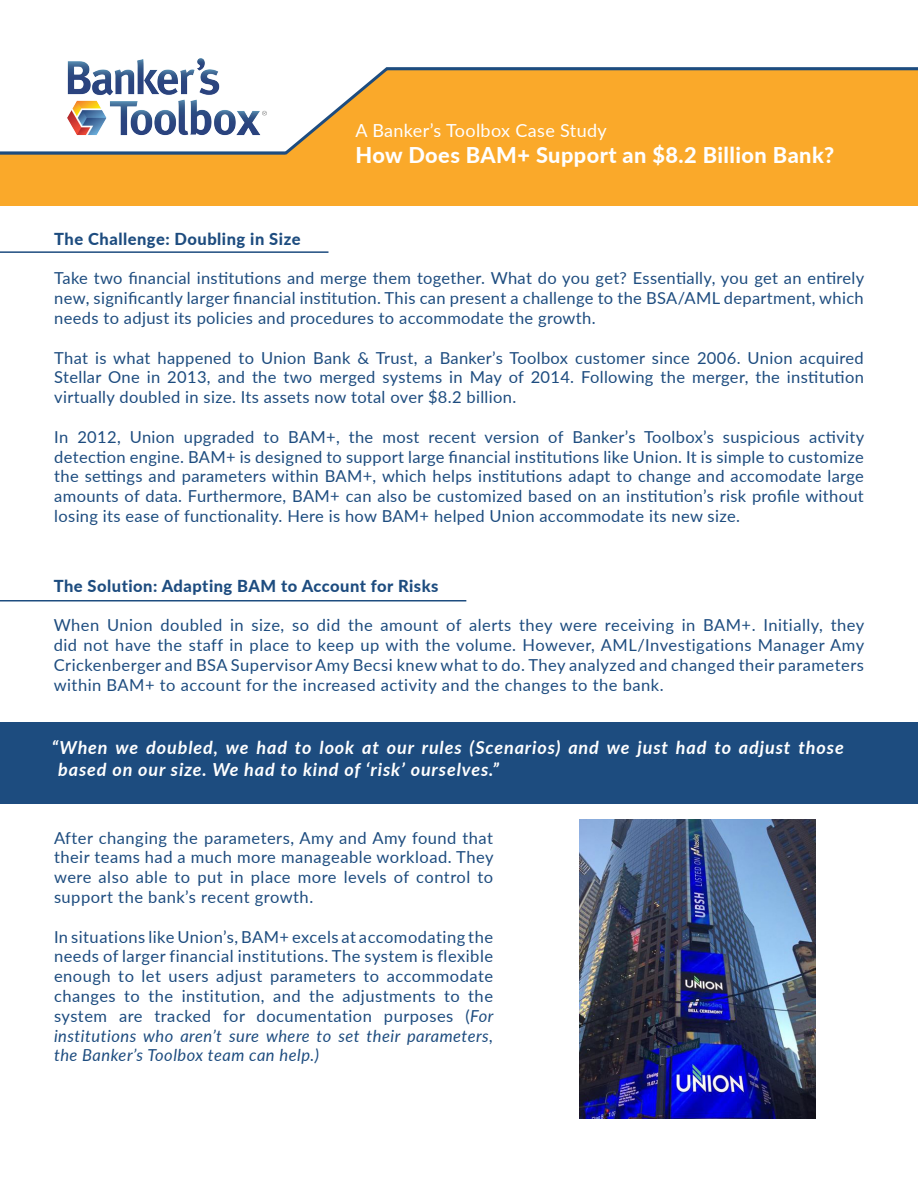
<style>
.page{position:relative;width:918px;height:1188px;background:#fff}
.page>*{position:absolute;margin:0;border:0;box-sizing:border-box;transform-origin:0 0}
.t1{font:800 21.75px "Lato";letter-spacing:.02em;color:#fff}
.t2{font:italic 700 18px/21.6px "Lato";letter-spacing:.05em;color:#fff}
.t3{font:18px "Lato";letter-spacing:.02em;color:#fff}
.t4{font:16.5px/19.8px "Lato";letter-spacing:.02em;color:#1d4c7f;text-align:justify}
.t5{font:800 16.5px "Lato";letter-spacing:.03em;color:#1d4c7f}
.s1{font-style:italic}
</style>
<div class="page">
<div style="left:0;top:64px;width:918px;height:141px;background:#faa92a"></div>
<svg style="left:0;top:64px;width:918px;height:91px"></svg>
<img style="left:54px;top:58px;width:224px;height:86px">
<hr style="left:0;top:251px;width:328px;height:2px;background:#1d4c7f">
<hr style="left:0;top:600px;width:466px;height:2px;background:#1d4c7f">
<div style="left:0;top:722px;width:918px;height:81px;background:#1d4c7f"></div>
<img style="left:579px;top:819px;width:236px;height:300px">
<p class="t3" style="left:356px;top:118px;width:253px">A Banker’s Toolbox Case Study</p>
<p class="t1" style="left:356px;top:139px;width:480px">How Does BAM+ Support an $8.2 Billion Bank?</p>
<p class="t5" style="left:54px;top:227px;width:248px">The Challenge: Doubling in Size</p>
<p class="t4" style="left:54px;top:268px;width:811px">Take two financial institutions and merge them together. What do you get? Essentially, you get an entirely new, significantly larger financial institution. This can present a challenge to the BSA/AML department, which needs to adjust its policies and procedures to accommodate the growth.</p>
<p class="t4" style="left:54px;top:347px;width:811px">That is what happened to Union Bank &amp; Trust, a Banker’s Toolbox customer since 2006. Union acquired Stellar One in 2013, and the two merged systems in May of 2014. Following the merger, the institution virtually doubled in size. Its assets now total over $8.2 billion.</p>
<p class="t4" style="left:54px;top:426px;width:811px">In 2012, Union upgraded to BAM+, the most recent version of Banker’s Toolbox’s suspicious activity detection engine. BAM+ is designed to support large financial institutions like Union. It is simple to customize the settings and parameters within BAM+, which helps institutions adapt to change and accomodate large amounts of data. Furthermore, BAM+ can also be customized based on an institution’s risk profile without losing its ease of functionality. Here is how BAM+ helped Union accommodate its new size.</p>
<p class="t5" style="left:54px;top:573px;width:386px">The Solution: Adapting BAM to Account for Risks</p>
<p class="t4" style="left:54px;top:615px;width:812px">When Union doubled in size, so did the amount of alerts they were receiving in BAM+. Initially, they did not have the staff in place to keep up with the volume. However, AML/Investigations Manager Amy Crickenberger and BSA Supervisor Amy Becsi knew what to do. They analyzed and changed their parameters within BAM+ to account for the increased activity and the changes to the bank.</p>
<p class="t2" style="left:58px;top:736px;width:787px;text-indent:-6px">“When we doubled, we had to look at our rules (Scenarios) and we just had to adjust those based on our size. We had to kind of ‘risk’ ourselves.”</p>
<p class="t4" style="left:54px;top:827px;width:441px">After changing the parameters, Amy and Amy found that their teams had a much more manageable workload. They were also able to put in place more levels of control to support the bank’s recent growth.</p>
<p class="t4" style="left:54px;top:926px;width:441px">In situations like Union’s, BAM+ excels at accomodating the needs of larger financial institutions. The system is flexible enough to let users adjust parameters to accommodate changes to the institution, and the adjustments to the system are tracked for documentation purposes (<span class="s1">For institutions who aren’t sure where to set their parameters, the Banker’s Toolbox team can help.)</span></p>
</div>
